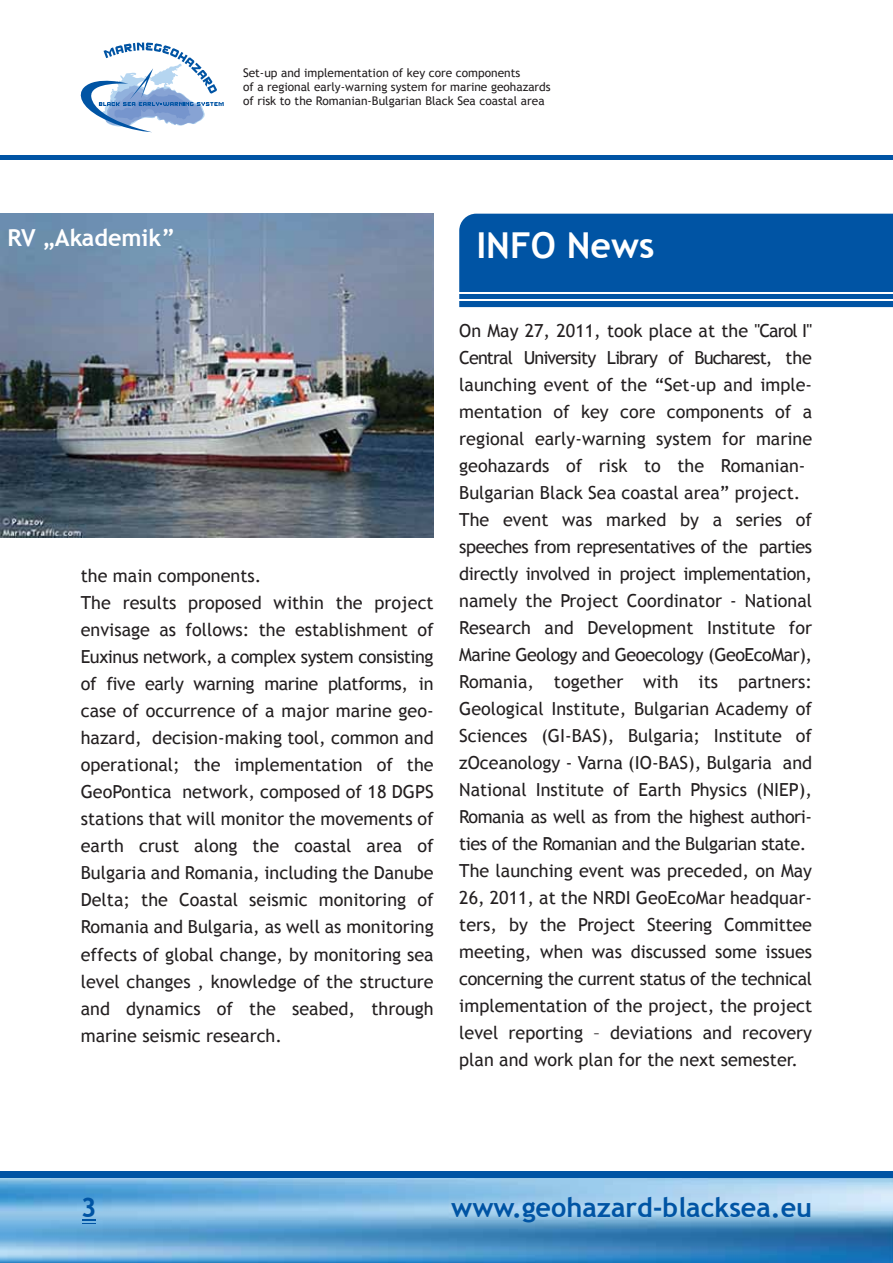
<style>
.page{position:relative;width:893px;height:1263px;background:#fff}
.page>*{position:absolute;margin:0;border:0;box-sizing:border-box;transform-origin:0 0}
.t1{font:700 35.7px "Trebuchet MS";color:#fff}
.t2{font:700 27px "Trebuchet MS";color:#0054a4}
.t3{font:700 23.4px "Trebuchet MS";color:#fff}
.t4{font:18px/27px "Trebuchet MS";color:#231f20}
.t5{font:11.85px/14.2px "Trebuchet MS";color:#231f20}
</style>
<div class="page">
<img style="left:0;top:1178px;width:893px;height:85px">
<div style="left:446px;top:1171px;width:447px;height:7px;background:#0054a4"></div>
<div style="left:0;top:1171px;width:446px;height:7px;background:#0054a4"></div>
<svg style="left:83px;top:1219px;width:13px;height:5px"></svg>
<div style="left:446px;top:155px;width:447px;height:5px;background:#0054a4"></div>
<div style="left:0;top:155px;width:446px;height:5px;background:#0054a4"></div>
<img style="left:0;top:214px;width:434px;height:324px">
<div style="left:459px;top:214px;width:434px;height:93px;background:#0054a4"></div>
<hr style="left:459px;top:292px;width:434px;height:2px;background:#fff">
<hr style="left:459px;top:299px;width:434px;height:2px;background:#fff">
<svg style="left:80px;top:43px;width:144px;height:89px"></svg>
<p class="t5" style="left:243px;top:65px;width:309px">Set-up and implementation of key core components<br>of a regional early-warning system for marine geohazards of risk to the Romanian-Bulgarian Black Sea coastal area</p>
<p class="t3" style="left:8px;top:223px;width:169px">RV „Akademik”</p>
<h1 class="t1" style="left:476px;top:223px;width:180px">INFO News</h1>
<p class="t4" style="left:81px;top:563px;width:354px">the main components.<br>The results proposed within the project envisage as follows: the establishment of Euxinus network, a complex system consisting of five early warning marine platforms, in case of occurrence of a major marine geo&shy;hazard, decision-making tool, common and operational; the implementation of the GeoPontica network, composed of 18 DGPS stations that will monitor the movements of earth crust along the coastal area of Bulgaria and Romania, including the Danube Delta; the Coastal seismic monitoring of Romania and Bulgaria, as well as monitoring effects of global change, by monitoring sea level changes , knowledge of the structure and dynamics of the seabed, through marine seismic research.</p>
<p class="t4" style="left:459px;top:317px;width:354px">On May 27, 2011, took place at the "Carol I" Central University Library of Bucharest, the launching event of the “Set-up and imple&shy;mentation of key core components of a regional early-warning system for marine geohazards of risk to the Romanian-Bulgarian Black Sea coastal area” project.<br>The event was marked by a series of speeches from representatives of the parties directly involved in project implementation, namely the Project Coordinator - National Research and Development Institute for Marine Geology and Geoecology (GeoEcoMar), Romania, together with its partners:<br>Geological Institute, Bulgarian Academy of Sciences (GI-BAS), Bulgaria; Institute of zOceanology - Varna (IO-BAS), Bulgaria and National Institute of Earth Physics (NIEP), Romania as well as from the highest authori&shy;ties of the Romanian and the Bulgarian state.<br>The launching event was preceded, on May 26, 2011, at the NRDI GeoEcoMar headquar&shy;ters, by the Project Steering Committee meeting, when was discussed some issues concerning the current status of the technical implementation of the project, the project level reporting – deviations and recovery plan and work plan for the next semester.</p>
<h2 class="t2" style="left:81px;top:1191px;width:17px">3</h2>
<h2 class="t2" style="left:451px;top:1191px;width:362px">www.geohazard-blacksea.eu</h2>
</div>
